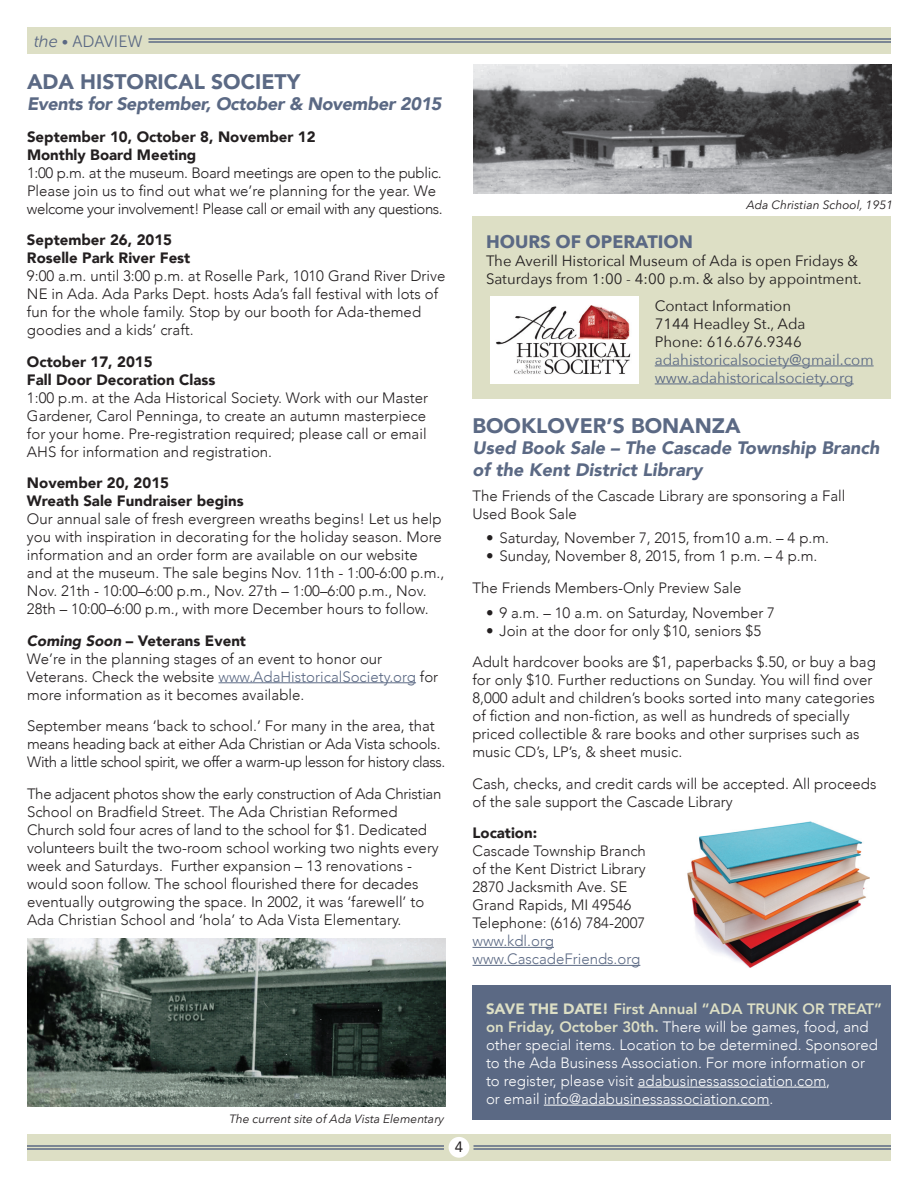
<style>
.page{position:relative;width:918px;height:1188px;background:#fff}
.page>*{position:absolute;margin:0;border:0;box-sizing:border-box;transform-origin:0 0}
.t1{font:900 21px "Avenir";color:#5b6984}
.t2{font:italic 900 18px/21.6px "Avenir";color:#5b6984}
.t3{font:italic 900 18px "Avenir";letter-spacing:-.02em;color:#5b6984}
.t4{font:700 18px "Avenir Next";color:#5b6984}
.t5{font:16.5px "Museo Sans Rounded 300";color:#5b6984}
.t6{font:300 15px/18px "Avenir";color:#231f20}
.t7{font:300 15px/18px "Avenir";letter-spacing:-.02em;color:#231f20}
.t8{font:300 15px/18px "Avenir";color:#fff}
.t9{font:900 15px/18px "Avenir";color:#231f20}
.t10{font:15px/18px "Avenir Next";color:#231f20}
.t11{font:15px/18px "Avenir Next";color:#5b6984}
.t12{font:300 15px/18px "Avenir";color:#5b6984}
.t13{font:15px "Avenir";color:#231f20}
.t14{font:italic 12px "Avenir Next";color:#231f20}
.s1{font-style:italic}
.s2{font-weight:900;font-style:italic}
.s3{font-weight:900}
.s4{color:#5b6984}
.s5{font-weight:900;color:#dddfc5}
.s6{font-weight:800;color:#dddfc5}
</style>
<div class="page">
<div style="left:27px;top:27px;width:864px;height:27px;background:#dddfc5"></div>
<div style="left:27px;top:1134px;width:864px;height:27px;background:#dddfc5"></div>
<hr style="left:27px;top:1145px;width:417px;height:2px;background:#5b6984">
<hr style="left:27px;top:1148px;width:417px;height:2px;background:#5b6984">
<div style="left:449px;top:1137px;width:20px;height:21px;background:#fff;border-radius:50%"></div>
<hr style="left:474px;top:1145px;width:417px;height:2px;background:#5b6984">
<hr style="left:474px;top:1148px;width:417px;height:2px;background:#5b6984">
<hr style="left:148px;top:38px;width:743px;height:2px;background:#5b6984">
<hr style="left:148px;top:41px;width:743px;height:2px;background:#5b6984">
<hr style="left:219px;top:682px;width:197px;height:1px;background:#5b6984">
<img style="left:27px;top:938px;width:419px;height:169px">
<img style="left:473px;top:65px;width:419px;height:128px">
<hr style="left:472px;top:947px;width:82px;height:1px;background:#5b6984">
<hr style="left:472px;top:965px;width:168px;height:1px;background:#5b6984">
<div style="left:472px;top:216px;width:419px;height:182px;background:#dddfc5"></div>
<hr style="left:655px;top:366px;width:219px;height:1px;background:#5b6984">
<hr style="left:655px;top:384px;width:199px;height:1px;background:#5b6984">
<div style="left:490px;top:296px;width:149px;height:88px;background:#fff"></div>
<img style="left:496px;top:305px;width:135px;height:70px">
<img style="left:687px;top:821px;width:183px;height:147px">
<div style="left:472px;top:986px;width:419px;height:134px;background:#5b6984"></div>
<hr style="left:638px;top:1087px;width:188px;height:1px;background:#fff">
<hr style="left:544px;top:1105px;width:226px;height:1px;background:#fff">
<p class="t5" style="left:34px;top:35px;width:111px"><span class="s1">the</span> • ADAVIEW</p>
<h1 class="t1" style="left:27px;top:68px;width:275px">ADA HISTORICAL SOCIETY</h1>
<p class="t3" style="left:27px;top:92px;width:416px">Events for September, October &amp; November 2015</p>
<p class="t9" style="left:27px;top:128px;width:290px">September 10, October 8, November 12<br>Monthly Board Meeting</p>
<p class="t7" style="left:27px;top:164px;width:417px">1:00 p.m. at the museum. Board meetings are open to the public.<br>Please join us to find out what we’re planning for the year. We welcome your involvement! Please call or email with any questions.</p>
<p class="t9" style="left:27px;top:231px;width:165px">September 26, 2015<br>Roselle Park River Fest</p>
<p class="t6" style="left:27px;top:267px;width:420px">9:00 a.m. until 3:00 p.m. at Roselle Park, 1010 Grand River Drive NE in Ada. Ada Parks Dept. hosts Ada’s fall festival with lots of fun for the whole family. Stop by our booth for Ada-themed goodies and a kids’ craft.</p>
<p class="t9" style="left:27px;top:353px;width:190px">October 17, 2015<br>Fall Door Decoration Class</p>
<p class="t6" style="left:27px;top:389px;width:403px">1:00 p.m. at the Ada Historical Society. Work with our Master Gardener, Carol Penninga, to create an autumn masterpiece for your home. Pre-registration required; please call or email AHS for information and registration.</p>
<p class="t9" style="left:27px;top:474px;width:218px">November 20, 2015<br>Wreath Sale Fundraiser begins</p>
<p class="t6" style="left:27px;top:510px;width:419px">Our annual sale of fresh evergreen wreaths begins! Let us help you with inspiration in decorating for the holiday season. More information and an order form are available on our website and at the museum. The sale begins Nov. 11th - 1:00-6:00 p.m., Nov. 21th - 10:00–6:00 p.m., Nov. 27th – 1:00–6:00 p.m., Nov.<br>28th – 10:00–6:00 p.m., with more December hours to follow.</p>
<p class="t6" style="left:27px;top:632px;width:413px"><span class="s2">Coming Soon</span> <span class="s3">– Veterans Event<br></span>We’re in the planning stages of an event to honor our Veterans. Check the website <span class="s4">www.AdaHistoricalSociety.org</span> for more information as it becomes available.</p>
<p class="t7" style="left:27px;top:717px;width:420px">September means ‘back to school.’ For many in the area, that means heading back at either Ada Christian or Ada Vista schools.<br>With a little school spirit, we offer a warm-up lesson for history class.</p>
<p class="t6" style="left:27px;top:785px;width:416px">The adjacent photos show the early construction of Ada Christian School on Bradfield Street. The Ada Christian Reformed Church sold four acres of land to the school for $1. Dedicated volunteers built the two-room school working two nights every week and Saturdays. Further expansion – 13 renovations - would soon follow. The school flourished there for decades eventually outgrowing the space. In 2002, it was ‘farewell’ to Ada Christian School and ‘hola’ to Ada Vista Elementary.</p>
<p class="t14" style="left:746px;top:196px;width:148px">Ada Christian School, 1951</p>
<p class="t4" style="left:486px;top:230px;width:209px">HOURS OF OPERATION</p>
<p class="t10" style="left:486px;top:252px;width:377px">The Averill Historical Museum of Ada is open Fridays &amp;<br>Saturdays from 1:00 - 4:00 p.m. &amp; also by appointment.</p>
<p class="t10" style="left:655px;top:297px;width:152px">Contact Information<br>7144 Headley St., Ada<br>Phone: 616.676.9346</p>
<p class="t11" style="left:655px;top:351px;width:220px">adahistoricalsociety@gmail.com www.adahistoricalsociety.org</p>
<h1 class="t1" style="left:472px;top:412px;width:270px">BOOKLOVER’S BONANZA</h1>
<p class="t2" style="left:472px;top:438px;width:408px">Used Book Sale – The Cascade Township Branch of the Kent District Library</p>
<p class="t6" style="left:472px;top:487px;width:374px">The Friends of the Cascade Library are sponsoring a Fall<br>Used Book Sale</p>
<p class="t6" style="left:486px;top:530px;width:345px">• Saturday, November 7, 2015, from10 a.m. – 4 p.m.</p>
<p class="t6" style="left:472px;top:541px;width:346px;line-height:31.5px;text-indent:14px">• Sunday, November 8, 2015, from 1 p.m. – 4 p.m.<br>The Friends Members-Only Preview Sale</p>
<p class="t6" style="left:486px;top:604px;width:291px">• 9 a.m. – 10 a.m. on Saturday, November 7</p>
<p class="t6" style="left:472px;top:615px;width:405px;line-height:31.5px;text-indent:14px">• Join at the door for only $10, seniors $5<br>Adult hardcover books are $1, paperbacks $.50, or buy a bag</p>
<p class="t6" style="left:472px;top:671px;width:404px">for only $10. Further reductions on Sunday. You will find over 8,000 adult and children’s books sorted into many categories of fiction and non-fiction, as well as hundreds of specially priced collectible &amp; rare books and other surprises such as music CD’s, LP’s, &amp; sheet music.</p>
<p class="t6" style="left:472px;top:775px;width:406px">Cash, checks, and credit cards will be accepted. All proceeds of the sale support the Cascade Library</p>
<p class="t9" style="left:472px;top:825px;width:66px">Location:</p>
<p class="t6" style="left:472px;top:843px;width:175px">Cascade Township Branch of the Kent District Library<br>2870 Jacksmith Ave. SE<br>Grand Rapids, MI 49546<br>Telephone: (616) 784-2007</p>
<p class="t12" style="left:472px;top:933px;width:169px">www.kdl.org www.CascadeFriends.org</p>
<p class="t14" style="left:230px;top:1111px;width:216px">The current site of Ada Vista Elementary</p>
<p class="t13" style="left:455px;top:1137px;width:10px">4</p>
<p class="t8" style="left:486px;top:1000px;width:398px"><span class="s5">SAVE THE DATE!</span> <span class="s6">First Annual “ADA TRUNK OR TREAT” on Friday, October 30th.</span> There will be games, food, and other special items. Location to be determined. Sponsored to the Ada Business Association. For more information or to register, please visit adabusinessassociation.com,<br>or email info@adabusinessassociation.com.</p>
</div>
